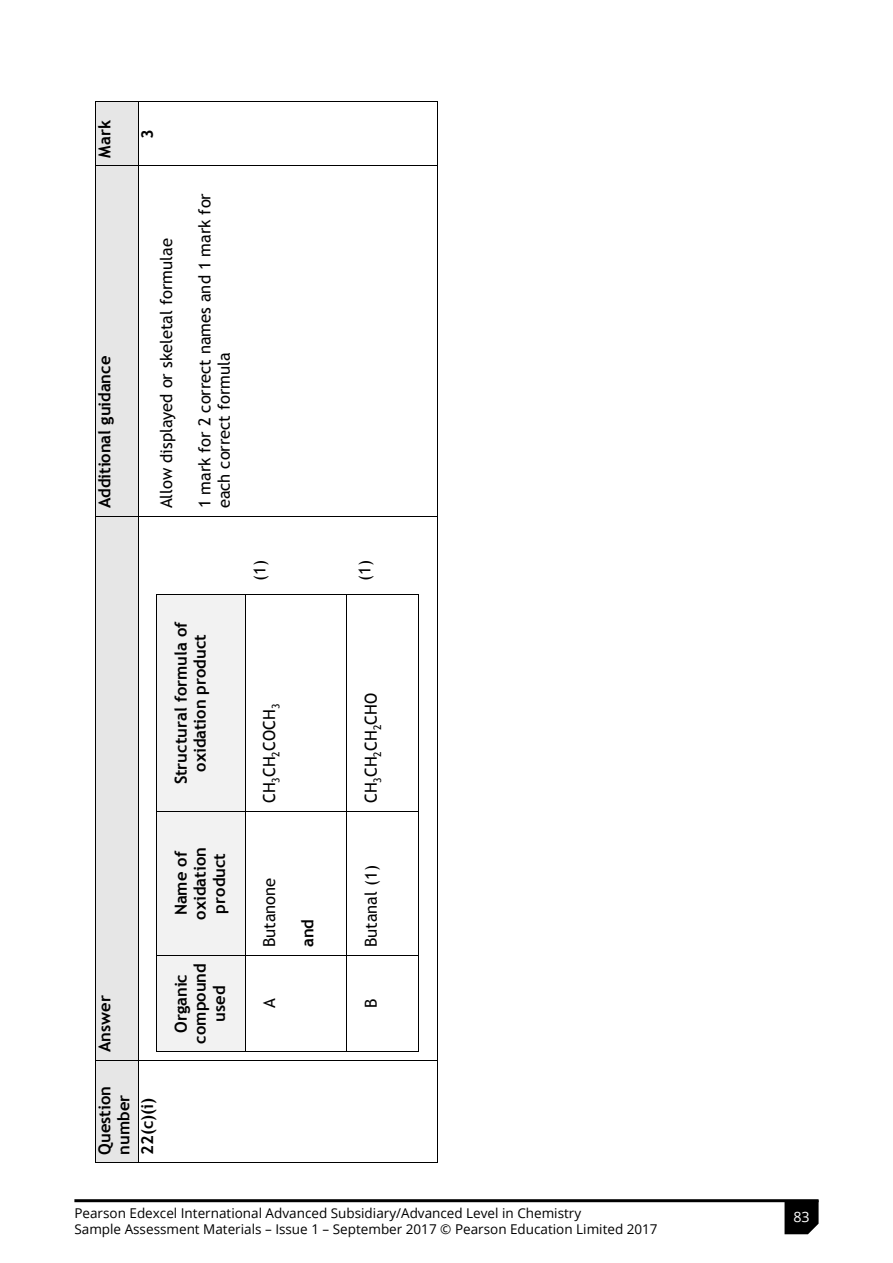
<style>
.page{position:relative;width:893px;height:1263px;background:#fff}
.page>*{position:absolute;margin:0;border:0;box-sizing:border-box;transform-origin:0 0}
.t1{font:16.5px/19.2px "Trebuchet MS";color:#000}
.t2{font:700 16.5px/19.2px "Trebuchet MS";color:#000;text-align:center}
.t3{font:14.25px "Open Sans";color:#fff}
.t4{font:13.5px/16.5px "Open Sans";color:#000}
</style>
<div class="page">
<div style="left:96px;top:1060px;width:42px;height:102px;background:#e6e6e6"></div>
<div style="left:96px;top:517px;width:42px;height:543px;background:#e6e6e6"></div>
<div style="left:96px;top:166px;width:42px;height:350px;background:#e6e6e6"></div>
<div style="left:96px;top:102px;width:42px;height:63px;background:#e6e6e6"></div>
<hr style="left:95px;top:1060px;width:1px;height:102px;background:#000">
<hr style="left:95px;top:517px;width:1px;height:543px;background:#000">
<hr style="left:95px;top:166px;width:1px;height:350px;background:#000">
<hr style="left:95px;top:102px;width:1px;height:63px;background:#000">
<hr style="left:96px;top:1162px;width:42px;height:1px;background:#000">
<hr style="left:96px;top:1060px;width:42px;height:1px;background:#000">
<hr style="left:96px;top:516px;width:42px;height:1px;background:#000">
<hr style="left:96px;top:165px;width:42px;height:1px;background:#000">
<hr style="left:96px;top:101px;width:42px;height:1px;background:#000">
<div style="left:157px;top:956px;width:88px;height:95px;background:#f2f2f2"></div>
<div style="left:157px;top:812px;width:88px;height:143px;background:#f2f2f2"></div>
<div style="left:157px;top:595px;width:88px;height:216px;background:#f2f2f2"></div>
<hr style="left:156px;top:956px;width:1px;height:95px;background:#000">
<hr style="left:156px;top:812px;width:1px;height:143px;background:#000">
<hr style="left:156px;top:595px;width:1px;height:216px;background:#000">
<hr style="left:157px;top:1051px;width:88px;height:1px;background:#000">
<hr style="left:157px;top:955px;width:88px;height:1px;background:#000">
<hr style="left:157px;top:811px;width:88px;height:1px;background:#000">
<hr style="left:157px;top:594px;width:88px;height:1px;background:#000">
<hr style="left:245px;top:956px;width:1px;height:95px;background:#000">
<hr style="left:245px;top:812px;width:1px;height:143px;background:#000">
<hr style="left:245px;top:595px;width:1px;height:216px;background:#000">
<hr style="left:245px;top:1051px;width:101px;height:1px;background:#000">
<hr style="left:245px;top:955px;width:101px;height:1px;background:#000">
<hr style="left:245px;top:811px;width:101px;height:1px;background:#000">
<hr style="left:245px;top:594px;width:101px;height:1px;background:#000">
<hr style="left:346px;top:956px;width:1px;height:95px;background:#000">
<hr style="left:346px;top:812px;width:1px;height:143px;background:#000">
<hr style="left:346px;top:595px;width:1px;height:216px;background:#000">
<hr style="left:347px;top:1051px;width:71px;height:1px;background:#000">
<hr style="left:418px;top:956px;width:1px;height:95px;background:#000">
<hr style="left:347px;top:955px;width:71px;height:1px;background:#000">
<hr style="left:418px;top:812px;width:1px;height:143px;background:#000">
<hr style="left:347px;top:811px;width:71px;height:1px;background:#000">
<hr style="left:418px;top:595px;width:1px;height:216px;background:#000">
<hr style="left:347px;top:594px;width:71px;height:1px;background:#000">
<hr style="left:138px;top:1060px;width:1px;height:102px;background:#000">
<hr style="left:138px;top:517px;width:1px;height:543px;background:#000">
<hr style="left:138px;top:166px;width:1px;height:350px;background:#000">
<hr style="left:138px;top:102px;width:1px;height:63px;background:#000">
<hr style="left:138px;top:1162px;width:299px;height:1px;background:#000">
<hr style="left:437px;top:1060px;width:1px;height:102px;background:#000">
<hr style="left:138px;top:1060px;width:299px;height:1px;background:#000">
<hr style="left:437px;top:517px;width:1px;height:543px;background:#000">
<hr style="left:138px;top:516px;width:299px;height:1px;background:#000">
<hr style="left:437px;top:166px;width:1px;height:350px;background:#000">
<hr style="left:138px;top:165px;width:299px;height:1px;background:#000">
<hr style="left:437px;top:102px;width:1px;height:63px;background:#000">
<hr style="left:138px;top:101px;width:299px;height:1px;background:#000">
<svg style="left:784px;top:1202px;width:35px;height:32px"></svg>
<hr style="left:74px;top:1199px;width:745px;height:3px;background:#000">
<p class="t2" style="left:95px;top:158px;width:39px;rotate:-90deg">Mark</p>
<p class="t2" style="left:95px;top:508px;width:154px;rotate:-90deg">Additional guidance</p>
<p class="t2" style="left:138px;top:139px;width:11px;rotate:-90deg">3</p>
<p class="t1" style="left:157px;top:508px;width:271px;rotate:-90deg">Allow displayed or skeletal formulae</p>
<p class="t1" style="left:195px;top:508px;width:317px;rotate:-90deg">1 mark for 2 correct names and 1 mark for each correct formula</p>
<p class="t2" style="left:171px;top:784px;width:165px;rotate:-90deg">Structural formula of oxidation product</p>
<p class="t2" style="left:171px;top:919px;width:74px;rotate:-90deg">Name of oxidation product</p>
<p class="t2" style="left:95px;top:1052px;width:58px;rotate:-90deg">Answer</p>
<p class="t2" style="left:95px;top:1155px;width:70px;text-align:left;rotate:-90deg">Question number</p>
<p class="t2" style="left:138px;top:1155px;width:59px;rotate:-90deg">22(c)(i)</p>
<p class="t2" style="left:171px;top:1043px;width:82px;rotate:-90deg">Organic compound used</p>
<p class="t1" style="left:250px;top:581px;width:22px;rotate:-90deg">(1)</p>
<p class="t1" style="left:355px;top:581px;width:22px;rotate:-90deg">(1)</p>
<p class="t1" style="left:260px;top:803px;width:101px;rotate:-90deg">CH<sub>3</sub>CH<sub>2</sub>COCH<sub>3</sub></p>
<p class="t1" style="left:260px;top:947px;width:71px;rotate:-90deg">Butanone</p>
<p class="t1" style="left:260px;top:1008px;width:11px;rotate:-90deg">A</p>
<p class="t2" style="left:298px;top:947px;width:30px;rotate:-90deg">and</p>
<p class="t1" style="left:361px;top:803px;width:112px;rotate:-90deg">CH<sub>3</sub>CH<sub>2</sub>CH<sub>2</sub>CHO</p>
<p class="t1" style="left:361px;top:947px;width:83px;rotate:-90deg">Butanal (1)</p>
<p class="t1" style="left:361px;top:1008px;width:11px;rotate:-90deg">B</p>
<p class="t4" style="left:74px;top:1204px;width:585px">Pearson Edexcel International Advanced Subsidiary/Advanced Level in Chemistry<br>Sample Assessment Materials – Issue 1 – September 2017 © Pearson Education Limited 2017</p>
<p class="t3" style="left:793px;top:1207px;width:18px">83</p>
</div>
